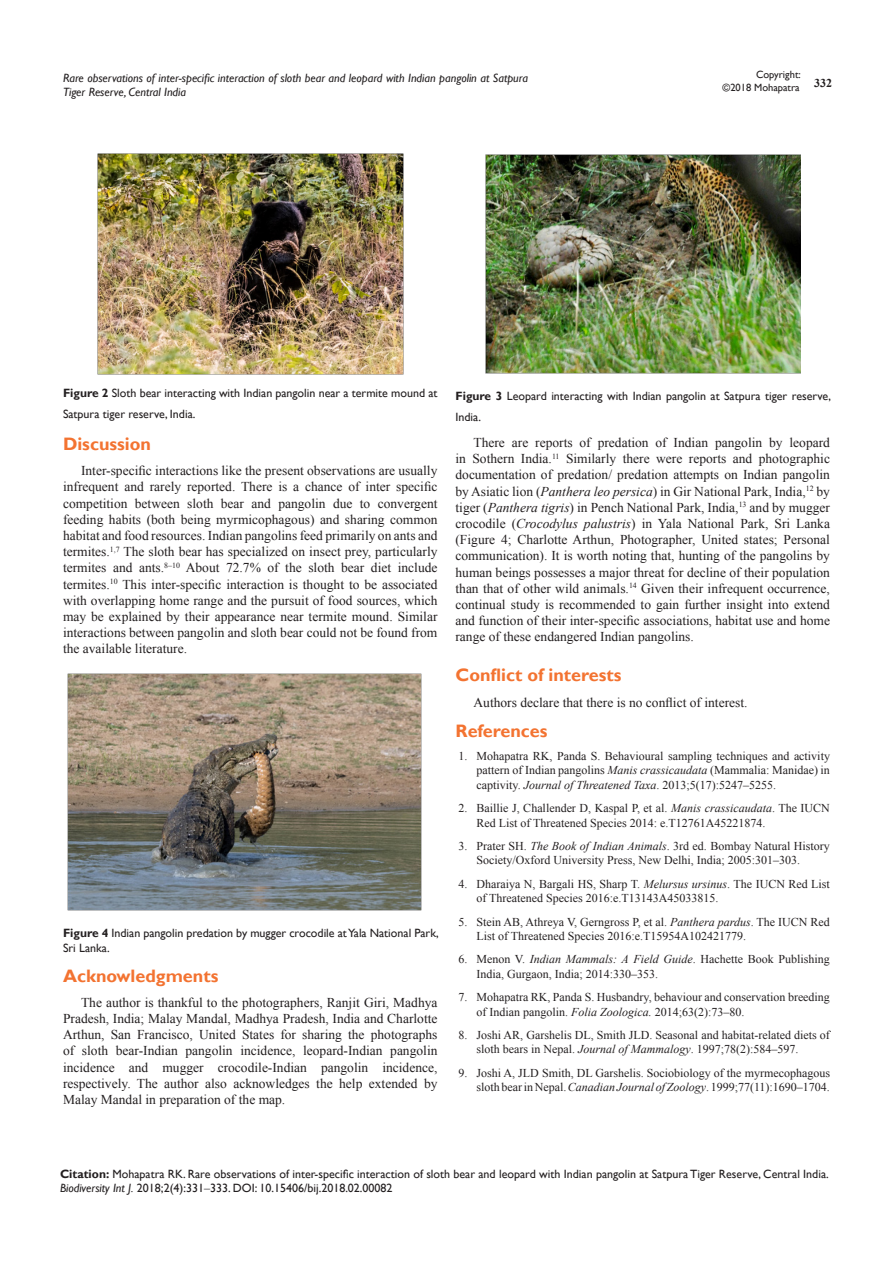
<style>
.page{position:relative;width:893px;height:1263px;background:#fff}
.page>*{position:absolute;margin:0;border:0;box-sizing:border-box;transform-origin:0 0}
.List_Paragraph{font:700 18px "Gill Sans";color:#f37331}
.t1{font:13.5px/16.2px "Times New Roman";color:#231f20;text-align:justify}
.t2{font:12px/14.4px "Times New Roman";color:#231f20}
.Citation{font:12px/14.4px "Gill Sans";color:#231f20}
.t3{font:italic 12px/14.4px "Gill Sans";color:#231f20}
.t4{font:700 12px "Times New Roman";color:#231f20}
.t5{font:10.5px/12.6px "Gill Sans";color:#231f20;text-align:right}
.s1{font-weight:700}
.s2{font-style:italic}
.s3{font-family:"Times New Roman"}
</style>
<div class="page">
<img style="left:98px;top:154px;width:306px;height:220px">
<img style="left:485px;top:155px;width:316px;height:218px">
<img style="left:68px;top:674px;width:353px;height:236px">
<p class="t5" style="left:722px;top:69px;width:80px">Copyright:<br>©2018 Mohapatra</p>
<p class="t3" style="left:63px;top:71px;width:466px">Rare observations of inter-specific interaction of sloth bear and leopard with Indian pangolin at Satpura<br>Tiger Reserve, Central India</p>
<p class="t4" style="left:814px;top:75px;width:19px">332</p>
<p class="Citation" style="left:63px;top:383px;width:376px;line-height:21px"><span class="s1">Figure 2</span> Sloth bear interacting with Indian pangolin near a termite mound at<br>Satpura tiger reserve, India.</p>
<p class="Citation" style="left:455px;top:386px;width:377px;line-height:21px"><span class="s1">Figure 3</span> Leopard interacting with Indian pangolin at Satpura tiger reserve,<br>India.</p>
<p class="List_Paragraph" style="left:63px;top:433px;width:89px">Discussion</p>
<p class="t1" style="left:63px;top:462px;width:376px;text-indent:18px">Inter-specific interactions like the present observations are usually infrequent and rarely reported. There is a chance of inter specific competition between sloth bear and pangolin due to convergent feeding habits (both being myrmicophagous) and sharing common habitat and food resources. Indian pangolins feed primarily on ants and termites.<sup>1,7</sup> The sloth bear has specialized on insect prey, particularly termites and ants.<sup>8‒10</sup> About 72.7% of the sloth bear diet include termites.<sup>10</sup> This inter-specific interaction is thought to be associated with overlapping home range and the pursuit of food sources, which may be explained by their appearance near termite mound. Similar interactions between pangolin and sloth bear could not be found from the available literature.</p>
<p class="t1" style="left:455px;top:434px;width:376px;text-indent:18px">There are reports of predation of Indian pangolin by leopard in Sothern India.<sup>11</sup> Similarly there were reports and photographic documentation of predation/ predation attempts on Indian pangolin by Asiatic lion (<span class="s2">Panthera leo persica</span>) in Gir National Park, India,<sup>12</sup> by tiger (<span class="s2">Panthera tigris</span>) in Pench National Park, India,<sup>13</sup> and by mugger crocodile (<span class="s2">Crocodylus palustris</span>) in Yala National Park, Sri Lanka (Figure 4; Charlotte Arthun, Photographer, United states; Personal communication). It is worth noting that, hunting of the pangolins by human beings possesses a major threat for decline of their population than that of other wild animals.<sup>14</sup> Given their infrequent occurrence, continual study is recommended to gain further insight into extend and function of their inter-specific associations, habitat use and home range of these endangered Indian pangolins.</p>
<p class="Citation" style="left:63px;top:926px;width:377px"><span class="s1">Figure 4</span> Indian pangolin predation by mugger crocodile at Yala National Park,<br>Sri Lanka.</p>
<p class="List_Paragraph" style="left:63px;top:965px;width:157px">Acknowledgments</p>
<p class="t1" style="left:63px;top:994px;width:376px;text-indent:18px">The author is thankful to the photographers, Ranjit Giri, Madhya Pradesh, India; Malay Mandal, Madhya Pradesh, India and Charlotte Arthun, San Francisco, United States for sharing the photographs of sloth bear-Indian pangolin incidence, leopard-Indian pangolin incidence and mugger crocodile-Indian pangolin incidence, respectively. The author also acknowledges the help extended by Malay Mandal in preparation of the map.</p>
<p class="List_Paragraph" style="left:455px;top:664px;width:168px">Conflict of interests</p>
<p class="t1" style="left:473px;top:694px;width:276px">Authors declare that there is no conflict of interest.</p>
<p class="List_Paragraph" style="left:455px;top:720px;width:94px">References</p>
<p class="t2" style="left:476px;top:748px;width:355px;text-align:justify;text-indent:-18px">1. Mohapatra RK, Panda S. Behavioural sampling techniques and activity pattern of Indian pangolins <span class="s2">Manis crassicaudata</span> (Mammalia: Manidae) in captivity. <span class="s2">Journal of Threatened Taxa</span>. 2013;5(17):5247‒5255.</p>
<p class="t2" style="left:476px;top:801px;width:355px;text-indent:-18px">2. Baillie J, Challender D, Kaspal P, et al. <span class="s2">Manis crassicaudata</span>. The IUCN<br>Red List of Threatened Species 2014: e.T12761A45221874.</p>
<p class="t2" style="left:476px;top:838px;width:355px;text-indent:-18px">3. Prater SH. <span class="s2">The Book of Indian Animals</span>. 3rd ed. Bombay Natural History<br>Society/Oxford University Press, New Delhi, India; 2005:301‒303.</p>
<p class="t2" style="left:476px;top:876px;width:355px;text-indent:-18px">4. Dharaiya N, Bargali HS, Sharp T. <span class="s2">Melursus ursinus</span>. The IUCN Red List of Threatened Species 2016:e.T13143A45033815.</p>
<p class="t2" style="left:476px;top:914px;width:355px;text-indent:-18px">5. Stein AB, Athreya V, Gerngross P, et al. <span class="s2">Panthera pardus</span>. The IUCN Red<br>List of Threatened Species 2016:e.T15954A102421779.</p>
<p class="t2" style="left:476px;top:952px;width:355px;text-indent:-18px">6. Menon V. <span class="s2">Indian Mammals: A Field Guide</span>. Hachette Book Publishing<br>India, Gurgaon, India; 2014:330‒353.</p>
<p class="t2" style="left:476px;top:990px;width:355px;text-indent:-18px">7. Mohapatra RK, Panda S. Husbandry, behaviour and conservation breeding of Indian pangolin. <span class="s2">Folia Zoologica.</span> 2014;63(2):73‒80.</p>
<p class="t2" style="left:476px;top:1027px;width:355px;text-indent:-18px">8. Joshi AR, Garshelis DL, Smith JLD. Seasonal and habitat-related diets of sloth bears in Nepal. <span class="s2">Journal of Mammalogy</span>. 1997;78(2):584‒597.</p>
<p class="t2" style="left:458px;top:1065px;width:373px;text-align:right">9. Joshi A, JLD Smith, DL Garshelis. Sociobiology of the myrmecophagous sloth bear in Nepal.<span class="s2">Canadian Journal of Zoology</span>. 1999;77(11):1690‒1704.</p>
<p class="Citation" style="left:60px;top:1167px;width:770px"><span class="s1">Citation:</span> Mohapatra RK. Rare observations of inter-specific interaction of sloth bear and leopard with Indian pangolin at Satpura Tiger Reserve, Central India.<br><span class="s2">Biodiversity Int J.</span> 2018;2(4):331<span class="s3">‒</span>333. DOI: 10.15406/bij.2018.02.00082</p>
</div>
